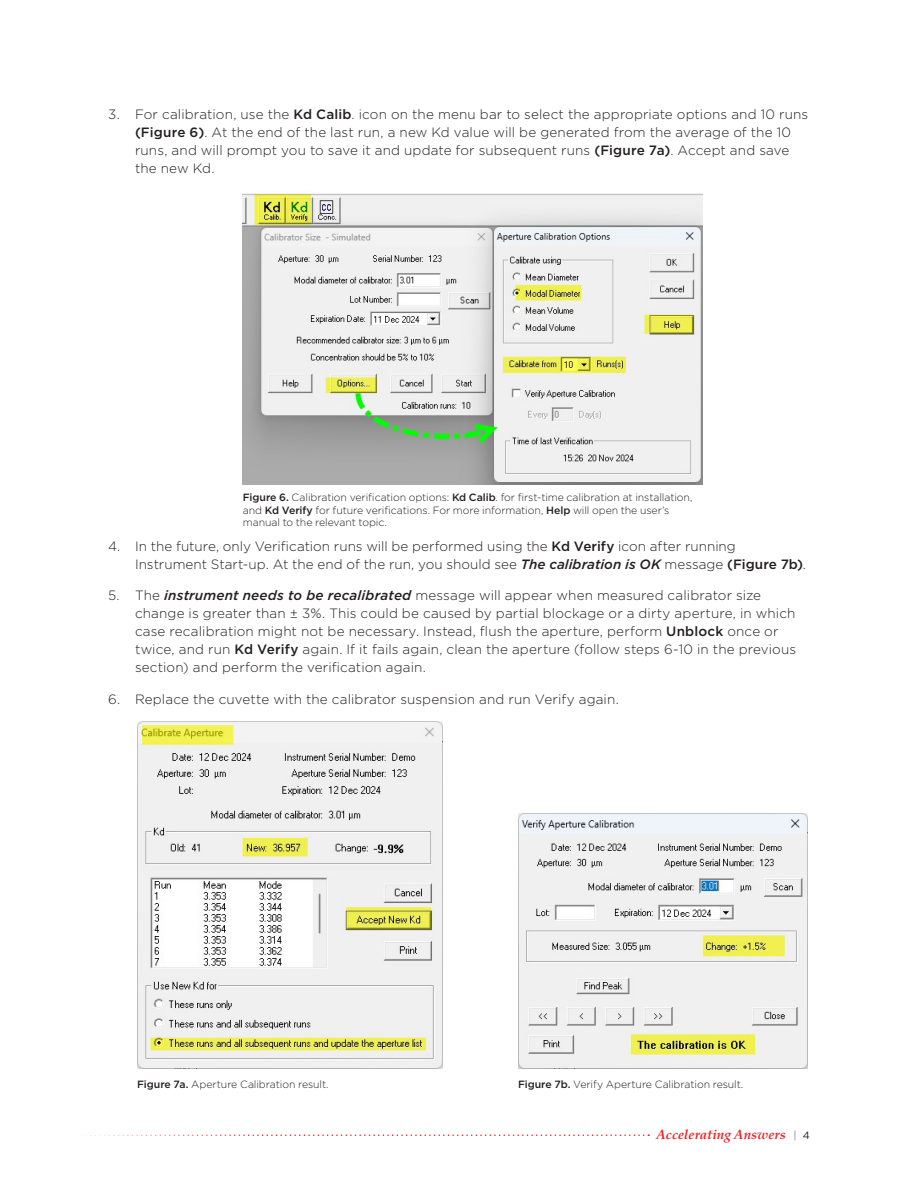
<style>
.page{position:relative;width:918px;height:1188px;background:#fff}
.page>*{position:absolute;margin:0;border:0;box-sizing:border-box;transform-origin:0 0}
.t1{font:300 13.5px/18px "Gotham";letter-spacing:.01em;color:#231f20}
.t2{font:italic 13.5px "Palatino";letter-spacing:.005em;color:#ee1d23}
.Doc_-_Fig_Table{font:300 10.5px/12.8px "Gotham";letter-spacing:-.01em;color:#231f20}
.s1{font-weight:500}
.s2{font-weight:500;font-style:italic}
.s3{font-family:"Gotham";font-style:normal;font-size:10.5px;color:#7e868d}
.s4{font-family:"Gotham";font-style:normal;font-size:10.5px;color:#231f20}
</style>
<div class="page">
<svg style="left:81px;top:1134px;width:568px;height:2px"></svg>
<img style="left:243px;top:193px;width:459px;height:292px">
<img style="left:137px;top:722px;width:305px;height:346px">
<img style="left:518px;top:814px;width:290px;height:254px">
<p class="t1" style="left:135px;top:105px;width:675px;text-indent:-27px">3. For calibration, use the <span class="s1">Kd Calib</span>. icon on the menu bar to select the appropriate options and 10 runs <span class="s1">(Figure 6)</span>. At the end of the last run, a new Kd value will be generated from the average of the 10 runs, and will prompt you to save it and update for subsequent runs <span class="s1">(Figure 7a)</span>. Accept and save the new Kd.</p>
<p class="Doc_-_Fig_Table" style="left:243px;top:491px;width:451px"><span class="s1">Figure 6.</span> Calibration verification options: <span class="s1">Kd Calib</span>. for first-time calibration at installation, and <span class="s1">Kd Verify</span> for future verifications. For more information, <span class="s1">Help</span> will open the user’s manual to the relevant topic.</p>
<p class="t1" style="left:135px;top:537px;width:673px;text-indent:-27px">4. In the future, only Verification runs will be performed using the <span class="s1">Kd Verify</span> icon after running<br>Instrument Start-up. At the end of the run, you should see <span class="s2">The calibration is OK</span> message <span class="s1">(Figure 7b)</span>.</p>
<p class="t1" style="left:135px;top:586px;width:663px;text-indent:-27px">5. The <span class="s2">instrument needs to be recalibrated</span> message will appear when measured calibrator size change is greater than ± 3%. This could be caused by partial blockage or a dirty aperture, in which case recalibration might not be necessary. Instead, flush the aperture, perform <span class="s1">Unblock</span> once or twice, and run <span class="s1">Kd Verify</span> again. If it fails again, clean the aperture (follow steps 6-10 in the previous section) and perform the verification again.</p>
<p class="t1" style="left:108px;top:690px;width:512px">6. Replace the cuvette with the calibrator suspension and run Verify again.</p>
<p class="Doc_-_Fig_Table" style="left:137px;top:1077px;width:193px"><span class="s1">Figure 7a.</span> Aperture Calibration result.</p>
<p class="Doc_-_Fig_Table" style="left:518px;top:1077px;width:227px"><span class="s1">Figure 7b.</span> Verify Aperture Calibration result.</p>
<p class="t2" style="left:656px;top:1123px;width:155px">Accelerating Answers <span class="s3">|</span> <span class="s4">4</span></p>
</div>
